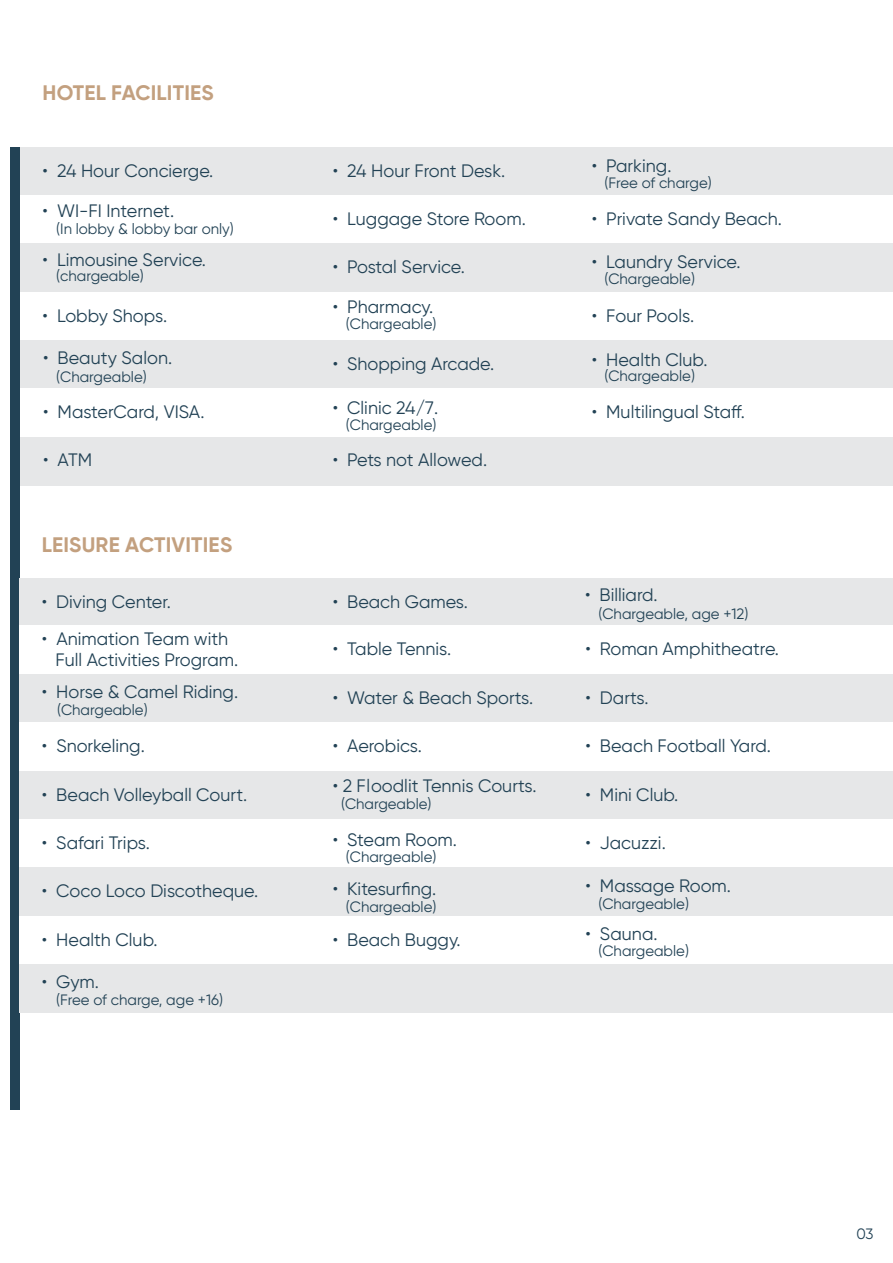
<style>
.page{position:relative;width:893px;height:1263px;background:#fff}
.page>*{position:absolute;margin:0;border:0;box-sizing:border-box;transform-origin:0 0}
.t1{font:700 21px "Gilroy";letter-spacing:.01em;color:#c3a07f}
.t2{font:18px/21.6px "Gilroy";color:#224255}
.t3{font:15px "Gilroy";color:#224255}
</style>
<div class="page">
<div style="left:20px;top:147px;width:873px;height:49px;background:#e6e7e8"></div>
<div style="left:20px;top:195px;width:873px;height:49px;background:#fff"></div>
<div style="left:20px;top:244px;width:873px;height:48px;background:#e6e7e8"></div>
<div style="left:20px;top:341px;width:873px;height:48px;background:#e6e7e8"></div>
<div style="left:20px;top:388px;width:873px;height:49px;background:#fff"></div>
<div style="left:20px;top:437px;width:873px;height:48px;background:#e6e7e8"></div>
<div style="left:10px;top:147px;width:10px;height:963px;background:#224255"></div>
<div style="left:20px;top:578px;width:873px;height:49px;background:#e6e7e8"></div>
<div style="left:20px;top:626px;width:873px;height:48px;background:#fff"></div>
<div style="left:20px;top:674px;width:873px;height:48px;background:#e6e7e8"></div>
<div style="left:20px;top:771px;width:873px;height:48px;background:#e6e7e8"></div>
<div style="left:20px;top:868px;width:873px;height:48px;background:#e6e7e8"></div>
<div style="left:20px;top:964px;width:873px;height:49px;background:#e6e7e8"></div>
<p class="t1" style="left:43px;top:79px;width:173px">HOTEL FACILITIES</p>
<p class="t2" style="left:43px;top:160px;width:172px">• 24 Hour Concierge.</p>
<p class="t2" style="left:43px;top:200px;width:133px">• WI-FI Internet.</p>
<p class="t3" style="left:56px;top:219px;width:179px">(In lobby &amp; lobby bar only)</p>
<p class="t2" style="left:43px;top:249px;width:165px">• Limousine Service.</p>
<p class="t3" style="left:56px;top:267px;width:89px">(chargeable)</p>
<p class="t2" style="left:43px;top:305px;width:126px">• Lobby Shops.</p>
<p class="t2" style="left:43px;top:347px;width:130px">• Beauty Salon.</p>
<p class="t3" style="left:56px;top:367px;width:92px">(Chargeable)</p>
<p class="t2" style="left:43px;top:401px;width:163px">• MasterCard, VISA.</p>
<p class="t2" style="left:43px;top:449px;width:50px">• ATM</p>
<p class="t1" style="left:42px;top:532px;width:192px">LEISURE ACTIVITIES</p>
<p class="t2" style="left:333px;top:160px;width:174px">• 24 Hour Front Desk.</p>
<p class="t2" style="left:333px;top:207px;width:195px">• Luggage Store Room.</p>
<p class="t2" style="left:592px;top:154px;width:81px">• Parking.</p>
<p class="t3" style="left:604px;top:174px;width:109px">(Free of charge)</p>
<p class="t2" style="left:592px;top:208px;width:192px">• Private Sandy Beach.</p>
<p class="t2" style="left:333px;top:256px;width:134px">• Postal Service.</p>
<p class="t2" style="left:592px;top:251px;width:150px">• Laundry Service.</p>
<p class="t3" style="left:604px;top:269px;width:92px">(Chargeable)</p>
<p class="t2" style="left:333px;top:296px;width:102px">• Pharmacy.</p>
<p class="t3" style="left:346px;top:314px;width:92px">(Chargeable)</p>
<p class="t2" style="left:333px;top:353px;width:163px">• Shopping Arcade.</p>
<p class="t2" style="left:333px;top:397px;width:107px">• Clinic 24/7.</p>
<p class="t3" style="left:346px;top:415px;width:92px">(Chargeable)</p>
<p class="t2" style="left:333px;top:449px;width:156px">• Pets not Allowed.</p>
<p class="t2" style="left:592px;top:305px;width:104px">• Four Pools.</p>
<p class="t2" style="left:592px;top:349px;width:117px">• Health Club.</p>
<p class="t2" style="left:592px;top:401px;width:155px">• Multilingual Staff.</p>
<p class="t3" style="left:604px;top:367px;width:92px">(Chargeable)</p>
<p class="t2" style="left:42px;top:591px;width:131px">• Diving Center.</p>
<p class="t2" style="left:333px;top:591px;width:137px">• Beach Games.</p>
<p class="t2" style="left:585px;top:584px;width:74px">• Billiard.</p>
<p class="t3" style="left:598px;top:604px;width:151px">(Chargeable, age +12)</p>
<p class="t2" style="left:55px;top:627px;width:184px;text-indent:-14px">• Animation Team with<br>Full Activities Program.</p>
<p class="t2" style="left:585px;top:638px;width:195px">• Roman Amphitheatre.</p>
<p class="t2" style="left:333px;top:638px;width:120px">• Table Tennis.</p>
<p class="t2" style="left:42px;top:680px;width:198px">• Horse &amp; Camel Riding.</p>
<p class="t3" style="left:57px;top:701px;width:92px">(Chargeable)</p>
<p class="t2" style="left:42px;top:735px;width:104px">• Snorkeling.</p>
<p class="t2" style="left:42px;top:783px;width:207px">• Beach Volleyball Court.</p>
<p class="t2" style="left:42px;top:832px;width:110px">• Safari Trips.</p>
<p class="t2" style="left:42px;top:880px;width:218px">• Coco Loco Discotheque.</p>
<p class="t2" style="left:42px;top:928px;width:117px">• Health Club.</p>
<p class="t2" style="left:42px;top:970px;width:59px">• Gym.</p>
<p class="t3" style="left:56px;top:991px;width:168px">(Free of charge, age +16)</p>
<p class="t2" style="left:333px;top:686px;width:202px">• Water &amp; Beach Sports.</p>
<p class="t2" style="left:333px;top:735px;width:91px">• Aerobics.</p>
<p class="t2" style="left:333px;top:775px;width:205px">• 2 Floodlit Tennis Courts.</p>
<p class="t3" style="left:341px;top:794px;width:92px">(Chargeable)</p>
<p class="t2" style="left:333px;top:828px;width:126px">• Steam Room.</p>
<p class="t3" style="left:346px;top:847px;width:92px">(Chargeable)</p>
<p class="t2" style="left:333px;top:878px;width:105px">• Kitesurfing.</p>
<p class="t3" style="left:346px;top:897px;width:92px">(Chargeable)</p>
<p class="t2" style="left:333px;top:928px;width:129px">• Beach Buggy.</p>
<p class="t2" style="left:585px;top:686px;width:64px">• Darts.</p>
<p class="t2" style="left:585px;top:735px;width:187px">• Beach Football Yard.</p>
<p class="t2" style="left:585px;top:783px;width:94px">• Mini Club.</p>
<p class="t2" style="left:585px;top:832px;width:82px">• Jacuzzi.</p>
<p class="t2" style="left:585px;top:875px;width:147px">• Massage Room.</p>
<p class="t3" style="left:598px;top:895px;width:92px">(Chargeable)</p>
<p class="t2" style="left:585px;top:923px;width:74px">• Sauna.</p>
<p class="t3" style="left:598px;top:942px;width:92px">(Chargeable)</p>
<p class="t3" style="left:856px;top:1224px;width:19px">03</p>
</div>
